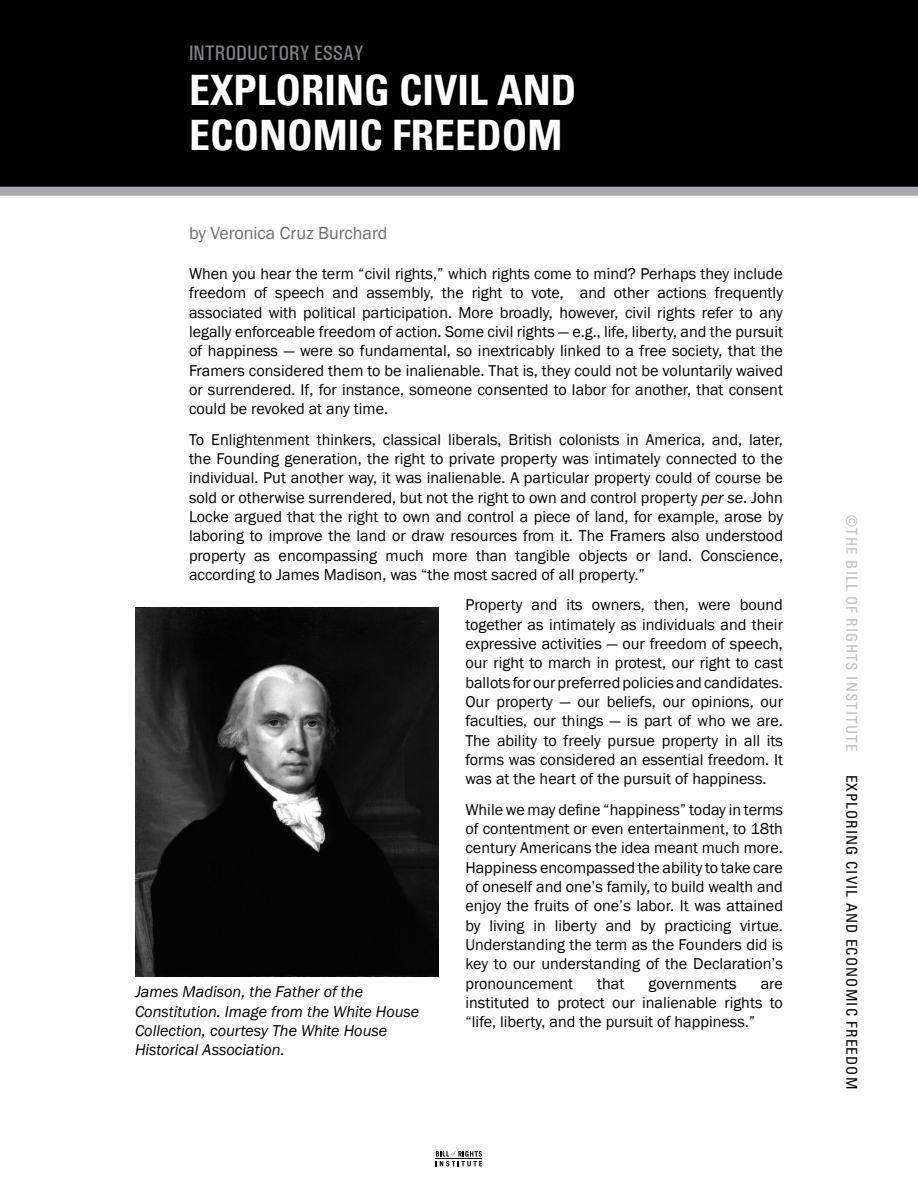
<style>
.page{position:relative;width:918px;height:1188px;background:#fff}
.page>*{position:absolute;margin:0;border:0;box-sizing:border-box;transform-origin:0 0}
.t1{font:700 condensed 42px/45px "Univers";color:#fff}
.t2{font:500 condensed 21px "Univers";color:#808285}
.t3{font:18px "Franklin Gothic";color:#6d6e71}
.t4{font:16.2px/19.4px "Franklin Gothic";color:#000;text-align:justify}
.t5{font:italic 16.2px/19.4px "Franklin Gothic";color:#000}
.t6{font:condensed 15px "Univers";letter-spacing:.075em;color:#000}
.t7{font:condensed 15px "Univers";letter-spacing:.075em;color:#bcbec0}
.s1{font-style:italic}
</style>
<div class="page">
<div style="left:0;top:0;width:918px;height:191px;background:#000"></div>
<div style="left:0;top:187px;width:918px;height:9px;background:#a7a9ac"></div>
<img style="left:135px;top:608px;width:303px;height:369px">
<svg style="left:436px;top:1151px;width:46px;height:15px"></svg>
<p class="t2" style="left:189px;top:41px;width:176px">INTRODUCTORY ESSAY</p>
<h1 class="t1" style="left:189px;top:68px;width:389px">EXPLORING CIVIL AND<br>ECONOMIC FREEDOM</h1>
<p class="t3" style="left:189px;top:222px;width:200px">by Veronica Cruz Burchard</p>
<p class="t4" style="left:189px;top:264px;width:596px">When you hear the term “civil rights,” which rights come to mind? Perhaps they include freedom of speech and assembly, the right to vote, and other actions frequently associated with political participation. More broadly, however, civil rights refer to any legally enforceable freedom of action. Some civil rights — e.g., life, liberty, and the pursuit of happiness — were so fundamental, so inextricably linked to a free society, that the Framers considered them to be inalienable. That is, they could not be voluntarily waived or surrendered. If, for instance, someone consented to labor for another, that consent could be revoked at any time.</p>
<p class="t4" style="left:189px;top:430px;width:596px">To Enlightenment thinkers, classical liberals, British colonists in America, and, later, the Founding generation, the right to private property was intimately connected to the individual. Put another way, it was inalienable. A particular property could of course be sold or otherwise surrendered, but not the right to own and control property <span class="s1">per se</span>. John Locke argued that the right to own and control a piece of land, for example, arose by laboring to improve the land or draw resources from it. The Framers also understood property as encompassing much more than tangible objects or land. Conscience, according to James Madison, was “the most sacred of all property.”</p>
<p class="t4" style="left:465px;top:595px;width:319px">Property and its owners, then, were bound together as intimately as individuals and their expressive activities — our freedom of speech, our right to march in protest, our right to cast ballots for our preferred policies and candidates.<br>Our property — our beliefs, our opinions, our faculties, our things — is part of who we are.<br>The ability to freely pursue property in all its forms was considered an essential freedom. It was at the heart of the pursuit of happiness.</p>
<p class="t4" style="left:465px;top:800px;width:319px">While we may define “happiness” today in terms of contentment or even entertainment, to 18th century Americans the idea meant much more.<br>Happiness encompassed the ability to take care of oneself and one’s family, to build wealth and enjoy the fruits of one’s labor. It was attained by living in liberty and by practicing virtue.<br>Understanding the term as the Founders did is key to our understanding of the Declaration’s pronouncement</p>
<p class="t4" style="left:597px;top:974px;width:29px">that</p>
<p class="t4" style="left:649px;top:974px;width:90px">governments</p>
<p class="t4" style="left:465px;top:974px;width:319px;text-indent:295px">are instituted to protect our inalienable rights to “life, liberty, and the pursuit of happiness.”</p>
<p class="t5" style="left:135px;top:983px;width:286px">James Madison, the Father of the Constitution. Image from the White House Collection, courtesy The White House Historical Association.</p>
<p class="t7" style="left:862px;top:515px;width:237px;rotate:90deg">©THE BILL OF RIGHTS INSTITUTE</p>
<p class="t6" style="left:862px;top:775px;width:316px;rotate:90deg">EXPLORING CIVIL AND ECONOMIC FREEDOM</p>
</div>
